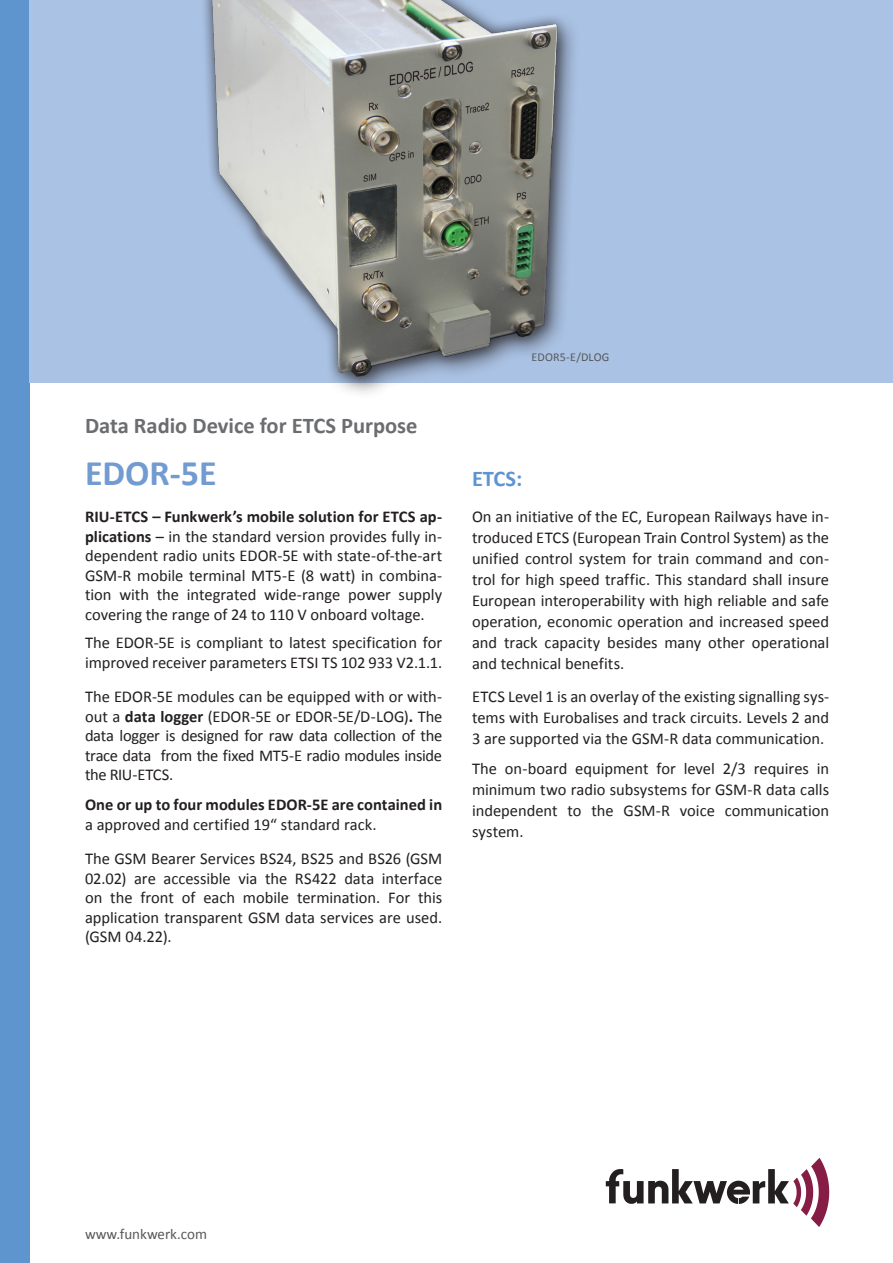
<style>
.page{position:relative;width:893px;height:1263px;background:#fff}
.page>*{position:absolute;margin:0;border:0;box-sizing:border-box;transform-origin:0 0}
.Überschrift_-_Marke{font:700 36px "Calibri";color:#729bd1}
.Überschrift_-_Katego{font:700 22.5px "Calibri";color:#6c6d70}
.Überschrift_-_Katego-2{font:700 22.5px "Calibri";color:#5e95cf}
.Grundtext{font:16.5px/19.5px "Calibri";letter-spacing:-.005em;color:#231f20;text-align:justify}
.Grundtext-2{font:700 16.5px/19.5px "Calibri";color:#231f20}
.t1{font:15px "Calibri";color:#57585a}
.Impressum{font:12px "Calibri";letter-spacing:.015em;color:#57585a}
.s1{font-weight:700}
.s2{font-weight:400}
</style>
<div class="page">
<div style="left:0;top:0;width:30px;height:1263px;background:#5e95cf"></div>
<svg style="left:606px;top:1158px;width:223px;height:69px"></svg>
<div style="left:30px;top:0;width:863px;height:383px;background:#aac2e4"></div>
<div style="left:199px;top:0;width:382px;height:400px;background:#231f20;opacity:.75"></div>
<div style="left:200px;top:0;width:368px;height:387px;background:#231f20;opacity:.5"></div>
<img style="left:199px;top:0;width:374px;height:376px">
<p class="Überschrift_-_Katego" style="left:85px;top:411px;width:334px">Data Radio Device for ETCS Purpose</p>
<p class="Überschrift_-_Marke" style="left:85px;top:450px;width:133px">EDOR-5E</p>
<p class="Grundtext" style="left:85px;top:507px;width:359px"><span class="s1">RIU-ETCS – Funkwerk’s mobile solution for ETCS ap&shy;plications</span> – in the standard version provides fully in&shy;dependent radio units EDOR-5E with state-of-the-art GSM-R mobile terminal MT5-E (8 watt) in combina&shy;tion with the integrated wide-range power supply covering the range of 24 to 110 V onboard voltage.</p>
<p class="Grundtext" style="left:85px;top:633px;width:359px">The EDOR-5E is compliant to latest specification for improved receiver parameters ETSI TS 102 933 V2.1.1.</p>
<p class="Grundtext" style="left:85px;top:687px;width:359px">The EDOR-5E modules can be equipped with or with&shy;out a <span class="s1">data logger</span> (EDOR-5E or EDOR-5E/D-LOG)<span class="s1">.</span> The data logger is designed for raw data collection of the trace data from the fixed MT5-E radio modules inside the RIU-ETCS.</p>
<p class="Grundtext-2" style="left:85px;top:795px;width:359px">One or up to four modules EDOR-5E are contained in <span class="s2">a approved and certified 19“ standard rack.</span></p>
<p class="Grundtext" style="left:85px;top:849px;width:359px">The GSM Bearer Services BS24, BS25 and BS26 (GSM 02.02) are accessible via the RS422 data interface on the front of each mobile termination. For this application transparent GSM data services are used. (GSM 04.22).</p>
<p class="Impressum" style="left:531px;top:349px;width:79px">EDOR5-E/DLOG</p>
<p class="Überschrift_-_Katego-2" style="left:472px;top:464px;width:52px">ETCS:</p>
<p class="Grundtext" style="left:472px;top:506px;width:359px;line-height:21px">On an initiative of the EC, European Railways have in&shy;troduced ETCS (European Train Control System) as the unified control system for train command and con&shy;trol for high speed traffic. This standard shall insure European interoperability with high reliable and safe operation, economic operation and increased speed and track capacity besides many other operational and technical benefits.</p>
<p class="Grundtext" style="left:472px;top:686px;width:359px;line-height:21px">ETCS Level 1 is an overlay of the existing signalling sys&shy;tems with Eurobalises and track circuits. Levels 2 and 3 are supported via the GSM-R data communication.</p>
<p class="Grundtext" style="left:472px;top:758px;width:359px;line-height:21px">The on-board equipment for level 2/3 requires in minimum two radio subsystems for GSM-R data calls independent to the GSM-R voice communication system.</p>
<p class="t1" style="left:85px;top:1224px;width:123px">www.funkwerk.com</p>
</div>
